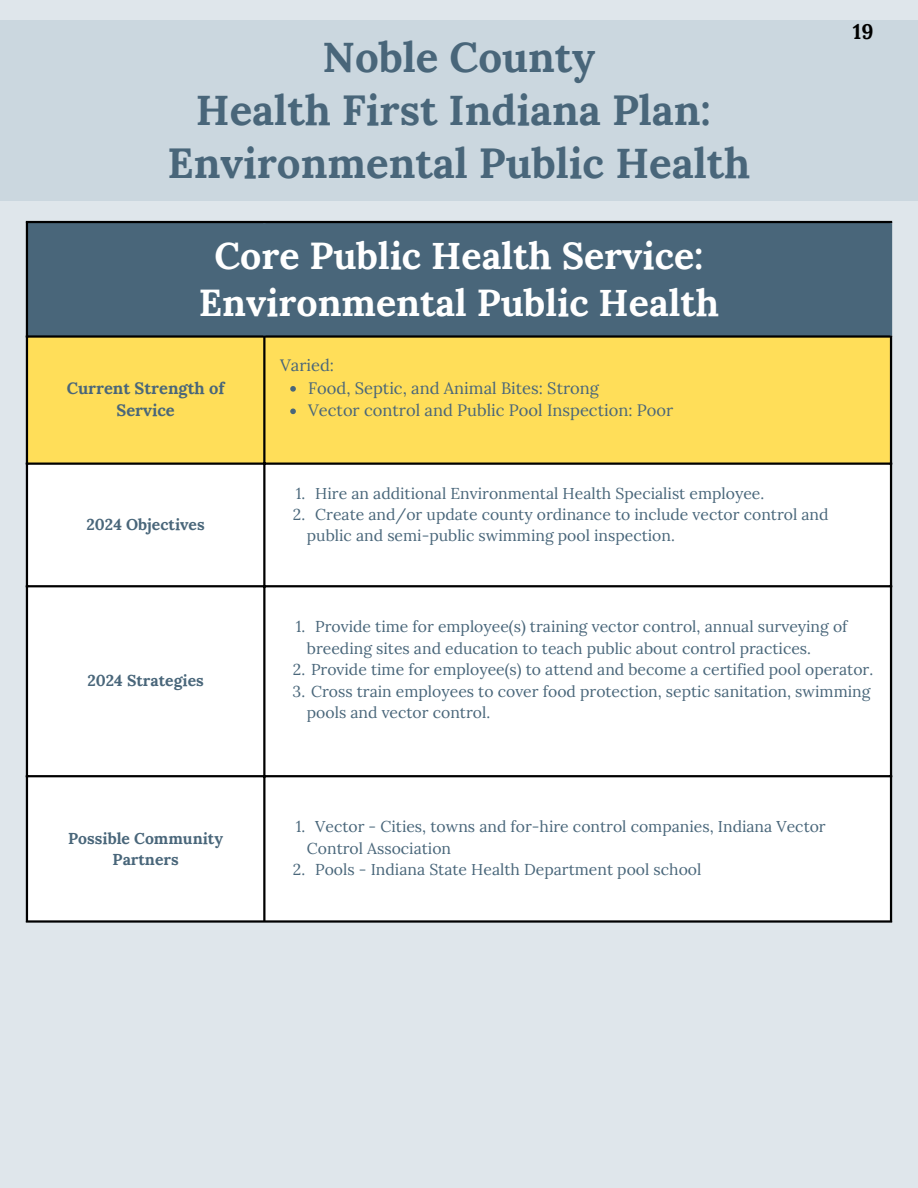
<style>
.page{position:relative;width:918px;height:1188px;background:#dfe6eb}
.page>*{position:absolute;margin:0;border:0;box-sizing:border-box;transform-origin:0 0}
.t1{font:700 42px/52.8px "Lora";color:#49667a;text-align:center}
.t2{font:700 37.5px "Lora";color:#fff}
.t3{font:700 21px "Lora";color:#000}
.t4{font:16.5px "Lora";color:#49667a}
.t5{font:700 16.5px/22.5px "Lora";color:#49667a;text-align:center}
.t6{font:15.75px/21.3px "Lora";color:#49667a}
.t7{font:700 15.75px/21.3px "Lora";color:#49667a;text-align:center}
</style>
<div class="page">
<div style="left:0;top:21px;width:918px;height:180px;background:#cbd7df"></div>
<div style="left:28px;top:223px;width:862px;height:112px;background:#49667a"></div>
<div style="left:28px;top:338px;width:862px;height:125px;background:#ffde59"></div>
<div style="left:28px;top:465px;width:862px;height:455px;background:#fff"></div>
<svg style="left:290px;top:386px;width:6px;height:6px"></svg>
<svg style="left:290px;top:409px;width:6px;height:5px"></svg>
<hr style="left:26px;top:223px;width:2px;height:697px;background:#000">
<hr style="left:263px;top:338px;width:2px;height:582px;background:#000">
<hr style="left:890px;top:338px;width:2px;height:582px;background:#000">
<hr style="left:26px;top:221px;width:866px;height:2px;background:#000">
<hr style="left:26px;top:335px;width:866px;height:3px;background:#000">
<hr style="left:26px;top:463px;width:866px;height:2px;background:#000">
<hr style="left:26px;top:585px;width:866px;height:2px;background:#000">
<hr style="left:26px;top:775px;width:866px;height:2px;background:#000">
<hr style="left:26px;top:920px;width:866px;height:3px;background:#000">
<hr style="left:263px;top:223px;width:2px;height:112px;background:#49667a">
<hr style="left:890px;top:223px;width:2px;height:112px;background:#49667a">
<p class="t1" style="left:168px;top:30px;width:584px">Noble County<br>Health First Indiana Plan:<br>Environmental Public Health</p>
<p class="t2" style="left:214px;top:231px;width:491px">Core Public Health Service:</p>
<p class="t2" style="left:199px;top:279px;width:522px">Environmental Public Health</p>
<h1 class="t5" style="left:67px;top:377px;width:159px">Current Strength of<br>Service</h1>
<p class="t4" style="left:280px;top:355px;width:55px">Varied:</p>
<p class="t4" style="left:308px;top:377px;width:292px">Food, Septic, and Animal Bites: Strong</p>
<p class="t4" style="left:308px;top:400px;width:367px">Vector control and Public Pool Inspection: Poor</p>
<p class="t3" style="left:853px;top:18px;width:22px">19</p>
<p class="t7" style="left:87px;top:514px;width:120px">2024 Objectives</p>
<p class="t6" style="left:296px;top:482px;width:470px">1. Hire an additional Environmental Health Specialist employee.</p>
<p class="t6" style="left:307px;top:503px;width:523px;text-indent:8px">Create and/or update county ordinance to include vector control and public and semi-public swimming pool inspection.</p>
<p class="t6" style="left:293px;top:503px;width:14px">2.</p>
<p class="t7" style="left:87px;top:670px;width:118px">2024 Strategies</p>
<p class="t6" style="left:307px;top:616px;width:542px;text-indent:8px">Provide time for employee(s) training vector control, annual surveying of breeding sites and education to teach public about control practices.</p>
<p class="t6" style="left:296px;top:616px;width:11px">1.</p>
<p class="t6" style="left:293px;top:659px;width:582px">2. Provide time for employee(s) to attend and become a certified pool operator.</p>
<p class="t6" style="left:307px;top:680px;width:565px;text-indent:-14px">3. Cross train employees to cover food protection, septic sanitation, swimming pools and vector control.</p>
<p class="t7" style="left:68px;top:827px;width:156px">Possible Community<br>Partners</p>
<p class="t6" style="left:307px;top:816px;width:520px;text-indent:8px">Vector - Cities, towns and for-hire control companies, Indiana Vector<br>Control Association</p>
<p class="t6" style="left:296px;top:816px;width:11px">1.</p>
<p class="t6" style="left:293px;top:859px;width:410px">2. Pools - Indiana State Health Department pool school</p>
</div>
